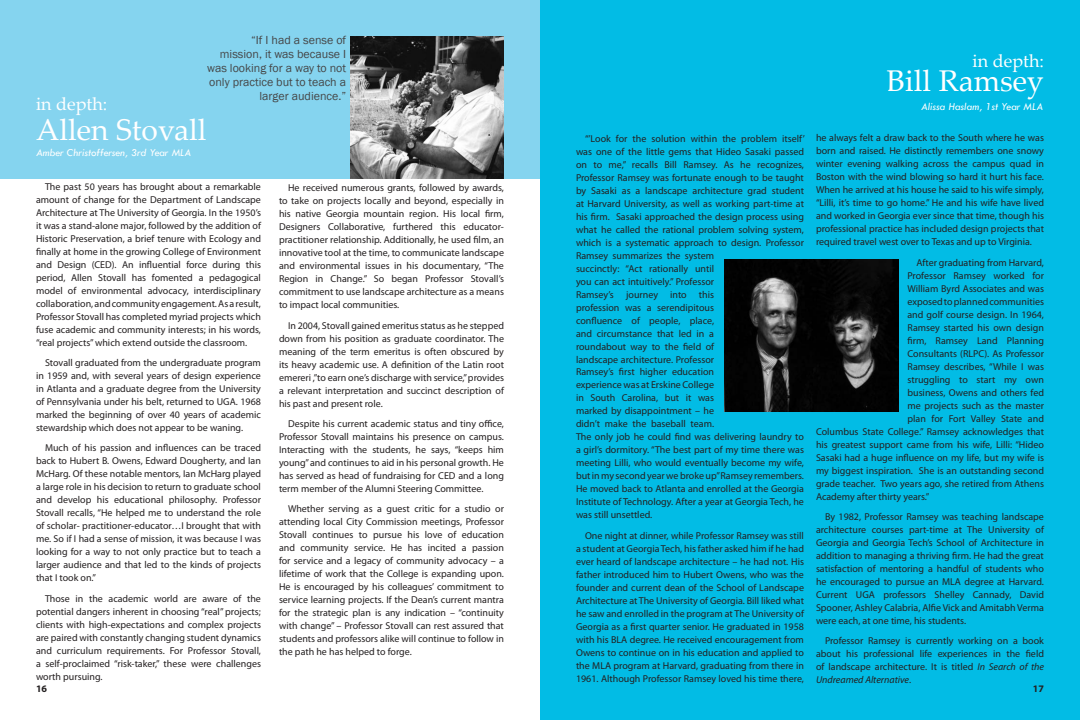
<style>
.page{position:relative;width:1080px;height:720px;background:#fff}
.page>*{position:absolute;margin:0;border:0;box-sizing:border-box;transform-origin:0 0}
.t1{font:30px "Palatino Linotype";color:#fff}
.t2{font:18px "Palatino Linotype";color:#fff}
.Pull_Quotes{font:12px/14px "Franklin Gothic";color:#454647;text-align:right}
.Author{font:italic 11px "Tw Cen";color:#fff}
.Body_Text{font:10px/13px "Myriad Pro";color:#231f20;text-align:justify}
.t3{font:700 10px "Myriad Pro";color:#231f20}
.s1{font-style:italic}
</style>
<div class="page">
<div style="left:0;top:0;width:540px;height:179px;background:#85d4ef"></div>
<img style="left:350px;top:36px;width:154px;height:143px">
<div style="left:540px;top:0;width:540px;height:720px;background:#02bce5"></div>
<img style="left:724px;top:259px;width:174px;height:152px">
<p class="Pull_Quotes" style="left:207px;top:34px;width:141px">“If I had a sense of mission, it was because I was looking for a way to not only practice but to teach a larger audience.”</p>
<p class="t2" style="left:36px;top:91px;width:73px">in depth:</p>
<p class="t1" style="left:36px;top:108px;width:172px">Allen Stovall</p>
<p class="Author" style="left:36px;top:146px;width:157px">Amber Christoffersen, 3rd Year MLA</p>
<p class="Body_Text" style="left:36px;top:180px;width:227px;text-indent:9px">The past 50 years has brought about a remarkable amount of change for the Department of Landscape Architecture at The University of Georgia. In the 1950’s it was a stand-alone major, followed by the addition of Historic Preservation, a brief tenure with Ecology and finally at home in the growing College of Environment and Design (CED). An influential force during this period, Allen Stovall has fomented a pedagogical model of environmental advocacy, interdisciplinary collaboration, and community engagement. As a result, Professor Stovall has completed myriad projects which fuse academic and community interests; in his words, “real projects” which extend outside the classroom.</p>
<p class="Body_Text" style="left:36px;top:356px;width:226px;text-indent:9px">Stovall graduated from the undergraduate program in 1959 and, with several years of design experience in Atlanta and a graduate degree from the University of Pennsylvania under his belt, returned to UGA. 1968 marked the beginning of over 40 years of academic stewardship which does not appear to be waning.</p>
<p class="Body_Text" style="left:36px;top:441px;width:227px;text-indent:9px">Much of his passion and influences can be traced back to Hubert B. Owens, Edward Dougherty, and Ian McHarg. Of these notable mentors, Ian McHarg played a large role in his decision to return to graduate school and develop his educational philosophy. Professor Stovall recalls, “He helped me to understand the role of scholar- practitioner-educator…I brought that with me. So if I had a sense of mission, it was because I was looking for a way to not only practice but to teach a larger audience and that led to the kinds of projects that I took on.”</p>
<p class="Body_Text" style="left:36px;top:592px;width:227px;text-indent:9px">Those in the academic world are aware of the potential dangers inherent in choosing “real” projects; clients with high-expectations and complex projects are paired with constantly changing student dynamics and curriculum requirements. For Professor Stovall, a self-proclaimed “risk-taker,” these were challenges worth pursuing.</p>
<p class="t3" style="left:36px;top:682px;width:13px">16</p>
<p class="Body_Text" style="left:279px;top:181px;width:227px;text-indent:9px">He received numerous grants, followed by awards, to take on projects locally and beyond, especially in his native Georgia mountain region. His local firm, Designers Collaborative, furthered this educator&shy;practitioner relationship. Additionally, he used film, an innovative tool at the time, to communicate landscape and environmental issues in his documentary, “The Region in Change.” So began Professor Stovall’s commitment to use landscape architecture as a means to impact local communities.</p>
<p class="Body_Text" style="left:279px;top:319px;width:227px;text-indent:9px">In 2004, Stovall gained emeritus status as he stepped down from his position as graduate coordinator. The meaning of the term emeritus is often obscured by its heavy academic use. A definition of the Latin root emereri ,”to earn one’s discharge with service,” provides a relevant interpretation and succinct description of his past and present role.</p>
<p class="Body_Text" style="left:279px;top:417px;width:227px;text-indent:9px">Despite his current academic status and tiny office, Professor Stovall maintains his presence on campus.<br>Interacting with the students, he says, “keeps him young” and continues to aid in his personal growth. He has served as head of fundraising for CED and a long term member of the Alumni Steering Committee.</p>
<p class="Body_Text" style="left:279px;top:502px;width:227px;text-indent:9px">Whether serving as a guest critic for a studio or attending local City Commission meetings, Professor Stovall continues to pursue his love of education and community service. He has incited a passion for service and a legacy of community advocacy – a lifetime of work that the College is expanding upon.<br>He is encouraged by his colleagues’ commitment to service learning projects. If the Dean’s current mantra for the strategic plan is any indication – “continuity with change” – Professor Stovall can rest assured that students and professors alike will continue to follow in the path he has helped to forge.</p>
<p class="Body_Text" style="left:576px;top:131px;width:230px;text-align:left;text-indent:9px">“’Look for the solution within the problem itself’ was one of the little gems that Hideo Sasaki passed on to me,” recalls Bill Ramsey. As he recognizes, Professor Ramsey was fortunate enough to be taught by Sasaki as a landscape architecture grad student at Harvard University, as well as working part-time at his firm. Sasaki approached the design process using what he called the rational problem solving system, which is a systematic approach to design. Professor Ramsey summarizes the system<br>succinctly: “Act rationally until<br>you can act intuitively.” Professor<br>Ramsey’s journey into this<br>profession was a serendipitous<br>confluence of people, place,<br>and circumstance that led in a<br>roundabout way to the field of<br>landscape architecture. Professor<br>Ramsey’s first higher education<br>experience was at Erskine College<br>in South Carolina, but it was<br>marked by disappointment – he<br>didn’t make the baseball team.<br>The only job he could find was delivering laundry to a girl’s dormitory. “The best part of my time there was meeting Lilli, who would eventually become my wife, but in my second year we broke up” Ramsey remembers.<br>He moved back to Atlanta and enrolled at the Georgia Institute of Technology. After a year at Georgia Tech, he was still unsettled.</p>
<p class="Body_Text" style="left:576px;top:529px;width:230px;text-indent:9px">One night at dinner, while Professor Ramsey was still a student at Georgia Tech, his father asked him if he had ever heard of landscape architecture – he had not. His father introduced him to Hubert Owens, who was the founder and current dean of the School of Landscape Architecture at The University of Georgia. Bill liked what he saw and enrolled in the program at The University of Georgia as a first quarter senior. He graduated in 1958 with his BLA degree. He received encouragement from Owens to continue on in his education and applied to the MLA program at Harvard, graduating from there in 1961. Although Professor Ramsey loved his time there,</p>
<p class="t2" style="left:973px;top:48px;width:73px">in depth:</p>
<p class="t1" style="left:887px;top:60px;width:159px">Bill Ramsey</p>
<p class="Author" style="left:921px;top:100px;width:123px">Alissa Haslam, 1st Year MLA</p>
<p class="Body_Text" style="left:816px;top:131px;width:230px">he always felt a draw back to the South where he was born and raised. He distinctly remembers one snowy winter evening walking across the campus quad in Boston with the wind blowing so hard it hurt his face.<br>When he arrived at his house he said to his wife simply, “Lilli, it’s time to go home.” He and his wife have lived and worked in Georgia ever since that time, though his professional practice has included design projects that required travel west over to Texas and up to Virginia.</p>
<p class="Body_Text" style="left:916px;top:256px;width:129px">After graduating from Harvard,</p>
<p class="Body_Text" style="left:908px;top:269px;width:138px">Professor Ramsey worked for</p>
<p class="Body_Text" style="left:908px;top:282px;width:138px">William Byrd Associates and was</p>
<p class="Body_Text" style="left:908px;top:295px;width:138px">exposed to planned communities</p>
<p class="Body_Text" style="left:908px;top:308px;width:138px">and golf course design. In 1964,</p>
<p class="Body_Text" style="left:908px;top:321px;width:138px">Ramsey started his own design</p>
<p class="Body_Text" style="left:908px;top:334px;width:138px">firm, Ramsey Land Planning</p>
<p class="Body_Text" style="left:908px;top:347px;width:138px">Consultants (RLPC). As Professor</p>
<p class="Body_Text" style="left:908px;top:360px;width:138px">Ramsey describes, “While I was</p>
<p class="Body_Text" style="left:908px;top:373px;width:138px">struggling to start my own</p>
<p class="Body_Text" style="left:908px;top:386px;width:138px">business, Owens and others fed</p>
<p class="Body_Text" style="left:908px;top:399px;width:138px">me projects such as the master</p>
<p class="Body_Text" style="left:908px;top:412px;width:138px">plan for Fort Valley State and</p>
<p class="Body_Text" style="left:816px;top:425px;width:230px">Columbus State College.” Ramsey acknowledges that</p>
<p class="Body_Text" style="left:816px;top:438px;width:230px">his greatest support came from his wife, Lilli: “Hideo</p>
<p class="Body_Text" style="left:816px;top:451px;width:229px">Sasaki had a huge influence on my life, but my wife is</p>
<p class="Body_Text" style="left:816px;top:464px;width:230px">my biggest inspiration. She is an outstanding second</p>
<p class="Body_Text" style="left:816px;top:477px;width:229px">grade teacher. Two years ago, she retired from Athens</p>
<p class="Body_Text" style="left:816px;top:490px;width:115px">Academy after thirty years.”</p>
<p class="Body_Text" style="left:816px;top:510px;width:230px;text-indent:9px">By 1982, Professor Ramsey was teaching landscape architecture courses part-time at The University of Georgia and Georgia Tech’s School of Architecture in addition to managing a thriving firm. He had the great satisfaction of mentoring a handful of students who he encouraged to pursue an MLA degree at Harvard.<br>Current UGA professors Shelley Cannady, David Spooner, Ashley Calabria, Alfie Vick and Amitabh Verma were each, at one time, his students.</p>
<p class="Body_Text" style="left:816px;top:634px;width:230px;text-indent:9px">Professor Ramsey is currently working on a book about his professional life experiences in the field of landscape architecture. It is titled <span class="s1">In Search of the Undreamed Alternative</span>.</p>
<p class="t3" style="left:1033px;top:682px;width:13px">17</p>
</div>
